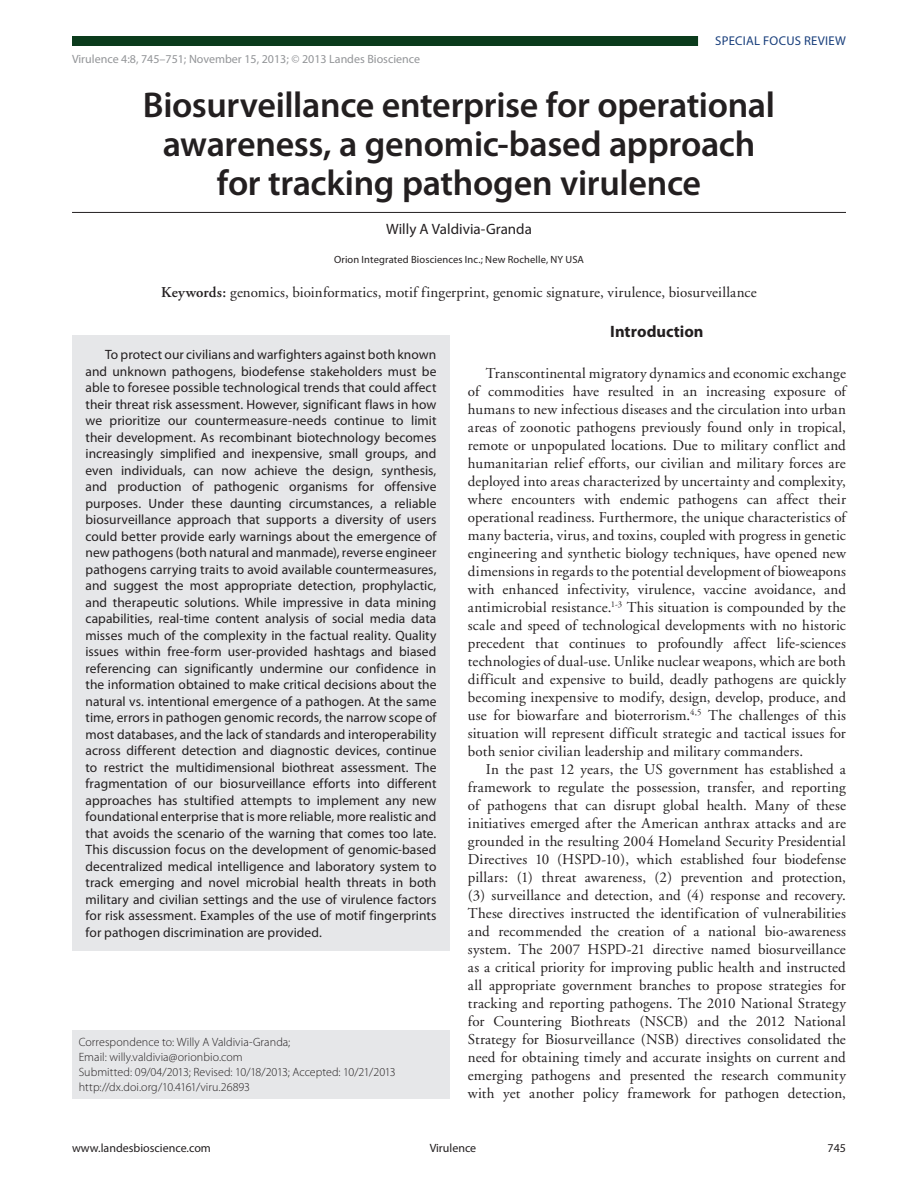
<style>
.page{position:relative;width:918px;height:1188px;background:#fff}
.page>*{position:absolute;margin:0;border:0;box-sizing:border-box;transform-origin:0 0}
.t1{font:600 36px/39px "Myriad Pro";letter-spacing:-.01em;color:#231f20;text-align:center}
.t2{font:700 16.5px "Myriad Pro";color:#231f20}
.t3{font:15px/18px "Adobe Garamond";letter-spacing:.01em;color:#231f20;text-align:justify}
.t4{font:15px "Myriad Pro";color:#231f20}
.t5{font:13.5px/16.5px "Myriad Pro";letter-spacing:.005em;color:#231f20;text-align:justify}
.t6{font:12.75px "Myriad Pro";letter-spacing:.02em;color:#193f7c}
.t7{font:300 12px/15px "Myriad Pro";letter-spacing:.005em;color:#231f20}
.t8{font:12px "Myriad Pro";color:#939598}
.t9{font:12px "Myriad Pro";color:#231f20}
.t10{font:10.5px "Myriad Pro";letter-spacing:.015em;color:#231f20}
.s1{font-weight:600}
</style>
<div class="page">
<div style="left:72px;top:36px;width:774px;height:10px;background:#0b3b1c"></div>
<svg style="left:698px;top:36px;width:148px;height:10px"></svg>
<div style="left:72px;top:1030px;width:378px;height:68px;background:#e6e7e9"></div>
<hr style="left:72px;top:212px;width:774px;height:1px;background:#231f20">
<div style="left:72px;top:336px;width:378px;height:615px;background:#e6e7e9"></div>
<p class="t8" style="left:72px;top:52px;width:350px">Virulence 4:8, 745–751; November 15, 2013; © 2013 Landes Bioscience</p>
<p class="t6" style="left:715px;top:33px;width:132px">Special Focus Review</p>
<h1 class="t1" style="left:143px;top:85px;width:634px">Biosurveillance enterprise for operational awareness, a genomic-based approach for tracking pathogen virulence</h1>
<p class="t4" style="left:386px;top:220px;width:147px">Willy A Valdivia-Granda</p>
<p class="t10" style="left:334px;top:253px;width:251px">Orion Integrated Biosciences Inc.; New Rochelle, NY USA</p>
<p class="t3" style="left:161px;top:283px;width:597px"><span class="s1">Keywords:</span> genomics, bioinformatics, motif fingerprint, genomic signature, virulence, biosurveillance</p>
<p class="t5" style="left:86px;top:346px;width:352px;text-indent:19px">To protect our civilians and warfighters against both known and unknown pathogens, biodefense stakeholders must be able to foresee possible technological trends that could affect their threat risk assessment. However, significant flaws in how we prioritize our countermeasure-needs continue to limit their development. As recombinant biotechnology becomes increasingly simplified and inexpensive, small groups, and even individuals, can now achieve the design, synthesis, and production of pathogenic organisms for offensive purposes. Under these daunting circumstances, a reliable biosurveillance approach that supports a diversity of users could better provide early warnings about the emergence of new pathogens (both natural and manmade), reverse engineer pathogens carrying traits to avoid available countermeasures, and suggest the most appropriate detection, prophylactic, and therapeutic solutions. While impressive in data mining capabilities, real-time content analysis of social media data misses much of the complexity in the factual reality. Quality issues within free-form user-provided hashtags and biased referencing can significantly undermine our confidence in the information obtained to make critical decisions about the natural vs. intentional emergence of a pathogen. At the same time, errors in pathogen genomic records, the narrow scope of most databases, and the lack of standards and interoperability across different detection and diagnostic devices, continue to restrict the multidimensional biothreat assessment. The fragmentation of our biosurveillance efforts into different approaches has stultified attempts to implement any new foundational enterprise that is more reliable, more realistic and that avoids the scenario of the warning that comes too late.<br>This discussion focus on the development of genomic-based decentralized medical intelligence and laboratory system to track emerging and novel microbial health threats in both military and civilian settings and the use of virulence factors for risk assessment. Examples of the use of motif fingerprints for pathogen discrimination are provided.</p>
<p class="t7" style="left:79px;top:1034px;width:318px">Correspondence to: Willy A Valdivia-Granda;<br>Email: willy.valdivia@orionbio.com<br>Submitted: 09/04/2013; Revised: 10/18/2013; Accepted: 10/21/2013 http://dx.doi.org/10.4161/viru.26893</p>
<p class="t2" style="left:610px;top:321px;width:95px">Introduction</p>
<p class="t3" style="left:468px;top:365px;width:380px;text-indent:18px">Transcontinental migratory dynamics and economic exchange of commodities have resulted in an increasing exposure of humans to new infectious diseases and the circulation into urban areas of zoonotic pathogens previously found only in tropical, remote or unpopulated locations. Due to military conflict and humanitarian relief efforts, our civilian and military forces are deployed into areas characterized by uncertainty and complexity, where encounters with endemic pathogens can affect their operational readiness. Furthermore, the unique characteristics of many bacteria, virus, and toxins, coupled with progress in genetic engineering and synthetic biology techniques, have opened new dimensions in regards to the potential development of bioweapons with enhanced infectivity, virulence, vaccine avoidance, and antimicrobial resistance.<sup>1-3</sup> This situation is compounded by the scale and speed of technological developments with no historic precedent that continues to profoundly affect life-sciences technologies of dual-use. Unlike nuclear weapons, which are both difficult and expensive to build, deadly pathogens are quickly becoming inexpensive to modify, design, develop, produce, and use for biowarfare and bioterrorism.<sup>4,5</sup> The challenges of this situation will represent difficult strategic and tactical issues for both senior civilian leadership and military commanders.</p>
<p class="t3" style="left:468px;top:761px;width:379px;text-indent:18px">In the past 12 years, the US government has established a framework to regulate the possession, transfer, and reporting of pathogens that can disrupt global health. Many of these initiatives emerged after the American anthrax attacks and are grounded in the resulting 2004 Homeland Security Presidential Directives 10 (HSPD-10), which established four biodefense pillars: (1) threat awareness, (2) prevention and protection, (3) surveillance and detection, and (4) response and recovery.<br>These directives instructed the identification of vulnerabilities and recommended the creation of a national bio-awareness system. The 2007 HSPD-21 directive named biosurveillance as a critical priority for improving public health and instructed all appropriate government branches to propose strategies for tracking and reporting pathogens. The 2010 National Strategy for Countering Biothreats (NSCB) and the 2012 National Strategy for Biosurveillance (NSB) directives consolidated the need for obtaining timely and accurate insights on current and emerging pathogens and presented the research community with yet another policy framework for pathogen detection,</p>
<p class="t9" style="left:72px;top:1141px;width:253px">www.landesbioscience.com V</p>
<p class="t9" style="left:436px;top:1141px;width:42px">irulence</p>
<p class="t9" style="left:828px;top:1141px;width:20px">745</p>
</div>
